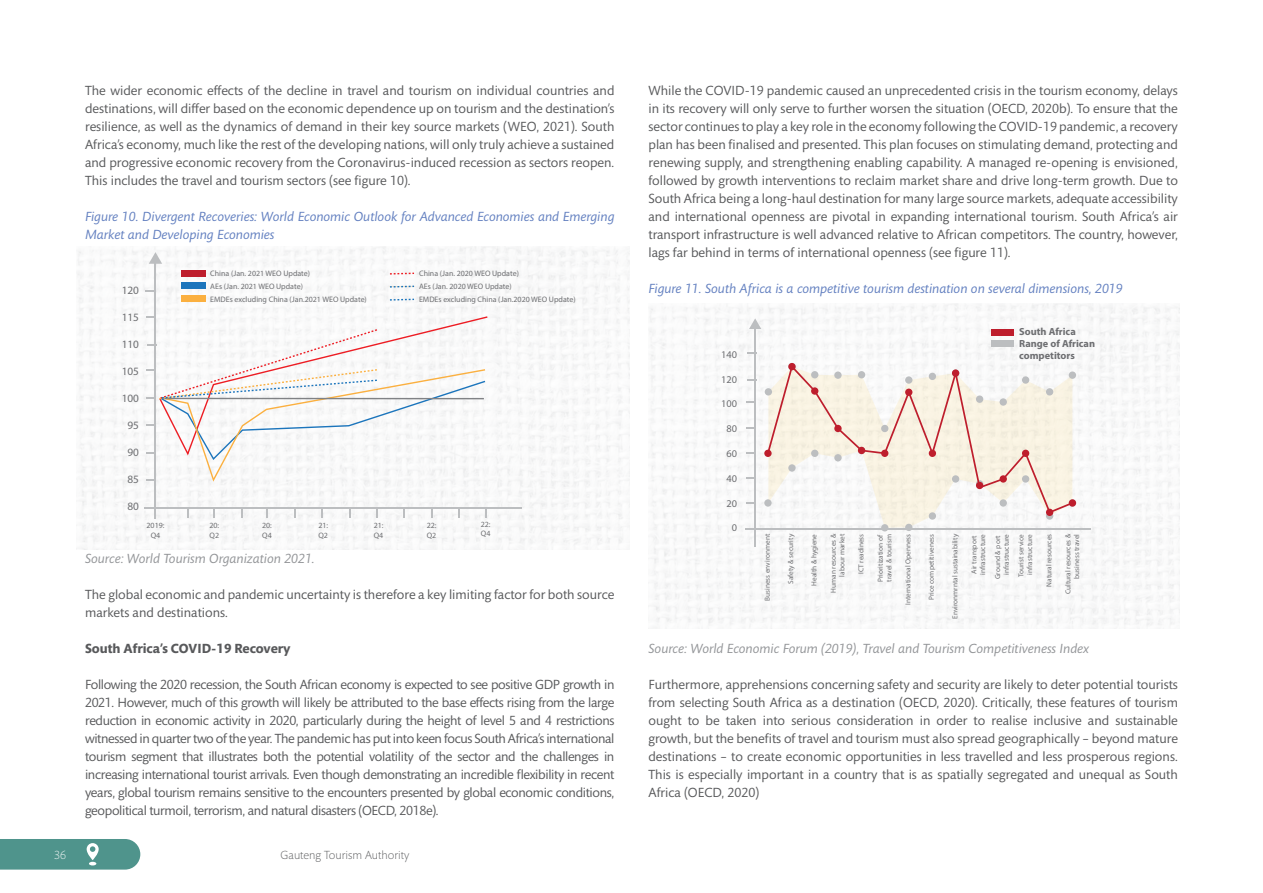
<style>
.page{position:relative;width:1263px;height:893px;background:#fff}
.page>*{position:absolute;margin:0;border:0;box-sizing:border-box;transform-origin:0 0}
.t1{font:13.5px/18px "Mundo Sans Std";color:#58595b;text-align:justify}
.t2{font:italic 13.5px/18px "Mundo Sans Std";color:#6380c0}
.t3{font:italic 13.5px "Mundo Sans Std";color:#939598}
.t4{font:700 13.5px "Mundo Sans Std";color:#58595b}
.t5{font:300 12px "Mundo Sans Std";color:#58595b}
.t6{font:300 12px "Mundo Sans Std";color:#fff}
.t7{font:11.25px "Myriad Pro";color:#6d6e71}
.t8{font:700 10.35px/12px "Myriad Pro";color:#6d6e71}
.t9{font:10.35px "Myriad Pro";color:#6d6e71}
.t10{font:7.95px/9.4px "Myriad Pro";color:#6d6e71}
.t11{font:7.35px/8.7px "Myriad Pro";color:#6d6e71}
</style>
<div class="page">
<img style="left:76px;top:246px;width:553px;height:303px">
<hr style="left:154px;top:262px;width:2px;height:257px;background:#bcbec0">
<svg style="left:149px;top:252px;width:13px;height:12px"></svg>
<hr style="left:145px;top:507px;width:377px;height:2px;background:#bcbec0">
<svg style="left:147px;top:316px;width:7px;height:2px"></svg>
<svg style="left:294px;top:509px;width:2px;height:9px"></svg>
<svg style="left:376px;top:509px;width:2px;height:9px"></svg>
<svg style="left:213px;top:509px;width:2px;height:9px"></svg>
<svg style="left:458px;top:509px;width:2px;height:9px"></svg>
<svg style="left:485px;top:509px;width:2px;height:9px"></svg>
<svg style="left:158px;top:315px;width:331px;height:142px"></svg>
<svg style="left:146px;top:328px;width:341px;height:155px"></svg>
<div style="left:181px;top:270px;width:24px;height:7px;background:#be1e2d"></div>
<div style="left:181px;top:282px;width:24px;height:7px;background:#1c75bc"></div>
<div style="left:181px;top:295px;width:24px;height:7px;background:#fbb040"></div>
<svg style="left:388px;top:272px;width:27px;height:3px"></svg>
<svg style="left:388px;top:285px;width:27px;height:3px"></svg>
<svg style="left:388px;top:298px;width:27px;height:3px"></svg>
<hr style="left:754px;top:327px;width:2px;height:219px;background:#bcbec0">
<svg style="left:749px;top:318px;width:12px;height:11px"></svg>
<hr style="left:745px;top:528px;width:346px;height:2px;background:#bcbec0">
<svg style="left:746px;top:427px;width:8px;height:2px"></svg>
<svg style="left:746px;top:452px;width:8px;height:2px"></svg>
<svg style="left:746px;top:477px;width:8px;height:2px"></svg>
<svg style="left:746px;top:502px;width:8px;height:2px"></svg>
<svg style="left:746px;top:401px;width:8px;height:2px"></svg>
<svg style="left:768px;top:515px;width:304px;height:13px"></svg>
<div style="left:765px;top:388px;width:7px;height:7px;background:#bcbec0;border-radius:50%"></div>
<div style="left:881px;top:524px;width:7px;height:7px;background:#bcbec0;border-radius:50%"></div>
<div style="left:905px;top:524px;width:7px;height:7px;background:#bcbec0;border-radius:50%"></div>
<div style="left:929px;top:512px;width:7px;height:8px;background:#bcbec0;border-radius:50%"></div>
<svg style="left:1046px;top:512px;width:7px;height:8px"></svg>
<svg style="left:766px;top:363px;width:309px;height:152px"></svg>
<div style="left:991px;top:329px;width:23px;height:7px;background:#be1e2d"></div>
<div style="left:991px;top:340px;width:23px;height:7px;background:#bcbec0"></div>
<svg style="left:0;top:839px;width:140px;height:31px"></svg>
<p class="t1" style="left:85px;top:82px;width:531px">The wider economic effects of the decline in travel and tourism on individual countries and destinations, will differ based on the economic dependence up on tourism and the destination’s resilience, as well as the dynamics of demand in their key source markets (WEO, 2021). South Africa’s economy, much like the rest of the developing nations, will only truly achieve a sustained and progressive economic recovery from the Coronavirus-induced recession as sectors reopen.<br>This includes the travel and tourism sectors (see figure 10).</p>
<p class="t2" style="left:85px;top:208px;width:531px">Figure 10. Divergent Recoveries: World Economic Outlook for Advanced Economies and Emerging<br>Market and Developing Economies</p>
<p class="t7" style="left:122px;top:284px;width:19px">120</p>
<p class="t7" style="left:122px;top:311px;width:19px">115</p>
<p class="t7" style="left:122px;top:338px;width:19px">110</p>
<p class="t7" style="left:122px;top:365px;width:19px">105</p>
<p class="t7" style="left:122px;top:392px;width:19px">100</p>
<p class="t7" style="left:127px;top:419px;width:13px">95</p>
<p class="t7" style="left:127px;top:446px;width:13px">90</p>
<p class="t7" style="left:127px;top:473px;width:13px">85</p>
<p class="t7" style="left:127px;top:500px;width:13px">80</p>
<p class="t10" style="left:210px;top:266px;width:158px;line-height:13.2px">China (Jan. 2021 WEO Update)<br>AEs (Jan. 2021 WEO Update)<br>EMDEs excluding China (Jan.2021 WEO Update)</p>
<p class="t10" style="left:419px;top:266px;width:158px;line-height:13.2px">China (Jan. 2020 WEO Update)<br>AEs (Jan. 2020 WEO Update)<br>EMDEs excluding China (Jan.2020 WEO Update)</p>
<p class="t10" style="left:147px;top:521px;width:19px;text-align:center">2019:<br>Q4</p>
<p class="t10" style="left:209px;top:521px;width:11px">20:<br>Q2</p>
<p class="t10" style="left:262px;top:521px;width:11px">20:<br>Q4</p>
<p class="t10" style="left:318px;top:521px;width:11px">21:<br>Q2</p>
<p class="t10" style="left:374px;top:521px;width:11px">21:<br>Q4</p>
<p class="t10" style="left:427px;top:521px;width:11px">22:<br>Q2</p>
<p class="t10" style="left:481px;top:519px;width:11px">22:<br>Q4</p>
<p class="t3" style="left:85px;top:551px;width:231px">Source: World Tourism Organization 2021.</p>
<p class="t1" style="left:85px;top:586px;width:531px">The global economic and pandemic uncertainty is therefore a key limiting factor for both source markets and destinations.</p>
<p class="t4" style="left:85px;top:641px;width:207px">South Africa’s COVID-19 Recovery</p>
<p class="t1" style="left:85px;top:676px;width:531px">Following the 2020 recession, the South African economy is expected to see positive GDP growth in 2021. However, much of this growth will likely be attributed to the base effects rising from the large reduction in economic activity in 2020, particularly during the height of level 5 and 4 restrictions witnessed in quarter two of the year. The pandemic has put into keen focus South Africa’s international tourism segment that illustrates both the potential volatility of the sector and the challenges in increasing international tourist arrivals. Even though demonstrating an incredible flexibility in recent years, global tourism remains sensitive to the encounters presented by global economic conditions, geopolitical turmoil, terrorism, and natural disasters (OECD, 2018e).</p>
<p class="t6" style="left:54px;top:848px;width:14px">36</p>
<p class="t5" style="left:281px;top:848px;width:130px">Gauteng Tourism Authority</p>
<p class="t1" style="left:648px;top:82px;width:531px">While the COVID-19 pandemic caused an unprecedented crisis in the tourism economy, delays in its recovery will only serve to further worsen the situation (OECD, 2020b). To ensure that the sector continues to play a key role in the economy following the COVID-19 pandemic, a recovery plan has been finalised and presented. This plan focuses on stimulating demand, protecting and renewing supply, and strengthening enabling capability. A managed re-opening is envisioned, followed by growth interventions to reclaim market share and drive long-term growth. Due to South Africa being a long-haul destination for many large source markets, adequate accessibility and international openness are pivotal in expanding international tourism. South Africa’s air transport infrastructure is well advanced relative to African competitors. The country, however, lags far behind in terms of international openness (see figure 11).</p>
<p class="t2" style="left:648px;top:280px;width:476px">Figure 11. South Africa is a competitive tourism destination on several dimensions, 2019</p>
<p class="t9" style="left:721px;top:348px;width:17px">140</p>
<p class="t9" style="left:721px;top:373px;width:17px">120</p>
<p class="t9" style="left:721px;top:398px;width:17px">100</p>
<p class="t9" style="left:726px;top:422px;width:12px">80</p>
<p class="t9" style="left:726px;top:447px;width:12px">60</p>
<p class="t9" style="left:726px;top:472px;width:12px">40</p>
<p class="t9" style="left:726px;top:497px;width:12px">20</p>
<p class="t9" style="left:732px;top:521px;width:7px">0</p>
<p class="t8" style="left:1019px;top:325px;width:77px">South Africa<br>Range of African competitors</p>
<p class="t11" style="left:763px;top:601px;width:68px;rotate:-90deg">Business environment</p>
<p class="t11" style="left:786px;top:584px;width:51px;rotate:-90deg">Safety &amp; security</p>
<p class="t11" style="left:810px;top:586px;width:53px;rotate:-90deg">Health &amp; hygiene</p>
<p class="t11" style="left:829px;top:593px;width:60px;text-align:right;rotate:-90deg">Human resources &amp; labour market</p>
<p class="t11" style="left:857px;top:574px;width:42px;rotate:-90deg">ICT readiness</p>
<p class="t11" style="left:876px;top:582px;width:49px;rotate:-90deg">Prioritization of travel &amp; tourism</p>
<p class="t11" style="left:903px;top:605px;width:72px;rotate:-90deg">International Openness</p>
<p class="t11" style="left:927px;top:600px;width:68px;rotate:-90deg">Price competitiveness</p>
<p class="t11" style="left:950px;top:619px;width:86px;rotate:-90deg">Environmrntal sustainability</p>
<p class="t11" style="left:970px;top:575px;width:43px;rotate:-90deg">Air transport infrastructure</p>
<p class="t11" style="left:993px;top:579px;width:47px;text-align:center;rotate:-90deg">Ground &amp; port infrastructure</p>
<p class="t11" style="left:1016px;top:577px;width:45px;rotate:-90deg">Tourist service infrastructure</p>
<p class="t11" style="left:1044px;top:587px;width:54px;rotate:-90deg">Natural resources</p>
<p class="t11" style="left:1063px;top:594px;width:62px;text-align:right;rotate:-90deg">Cultural resources &amp; business travel</p>
<p class="t3" style="left:648px;top:641px;width:442px">Source: World Economic Forum (2019), Travel and Tourism Competitiveness Index</p>
<p class="t1" style="left:648px;top:676px;width:531px">Furthermore, apprehensions concerning safety and security are likely to deter potential tourists from selecting South Africa as a destination (OECD, 2020). Critically, these features of tourism ought to be taken into serious consideration in order to realise inclusive and sustainable growth, but the benefits of travel and tourism must also spread geographically – beyond mature destinations – to create economic opportunities in less travelled and less prosperous regions.<br>This is especially important in a country that is as spatially segregated and unequal as South Africa (OECD, 2020)</p>
</div>
